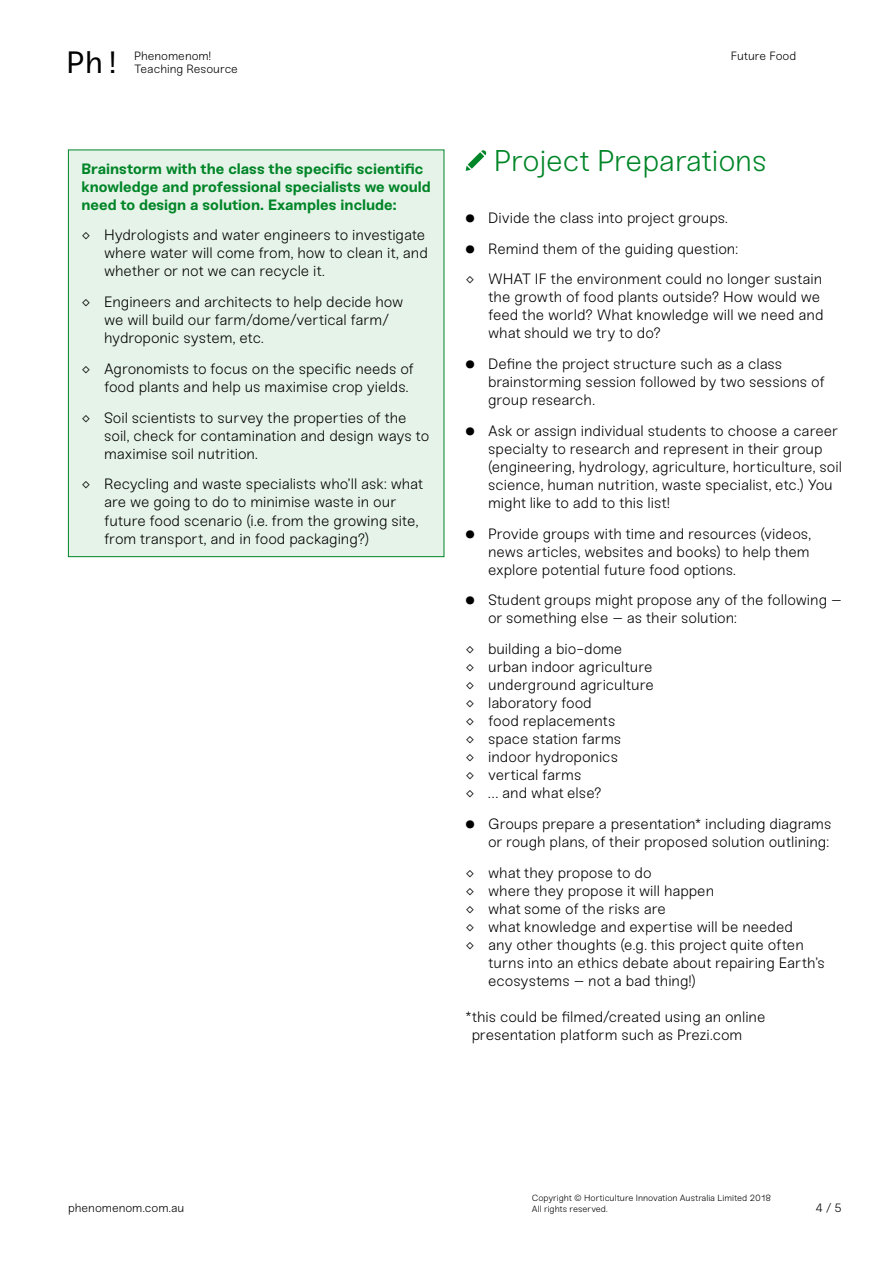
<style>
.page{position:relative;width:893px;height:1263px;background:#fff}
.page>*{position:absolute;margin:0;border:0;box-sizing:border-box;transform-origin:0 0}
.t1{font:30.75px "Sneak Mono";color:#000}
.t2{font:300 30px "Sneak";letter-spacing:-.005em;color:#008527}
.t3{font:300 15px/18px "Sneak";letter-spacing:-.005em;color:#000}
.t4{font:700 15px/18px "Sneak";color:#008527}
.t5{font:300 12px/13.5px "Sneak";color:#000}
.t6{font:300 9px/10.8px "Sneak";letter-spacing:-.005em;color:#000}
.s1{font-weight:700}
</style>
<div class="page">
<div style="left:68px;top:150px;width:376px;height:407px;background:#e6f3e9"></div>
<div style="left:68px;top:150px;width:376px;height:407px;border:1px solid #008527"></div>
<svg style="left:466px;top:150px;width:20px;height:21px"></svg>
<h1 class="t1" style="left:66px;top:44px;width:57px">Ph!</h1>
<p class="t5" style="left:134px;top:49px;width:105px">Phenomenom!<br>Teaching Resource</p>
<p class="t4" style="left:82px;top:160px;width:351px">Brainstorm with the class the specific scientific knowledge and professional specialists we would need to design a solution. Examples include:</p>
<p class="t3" style="left:104px;top:226px;width:325px;text-indent:-22px">◊ Hydrologists and water engineers to investigate where water will come from, how to clean it, and whether or not we can recycle it.</p>
<p class="t3" style="left:104px;top:293px;width:301px;text-indent:-22px">◊ Engineers and architects to help decide how we will build our farm/dome/vertical farm/ hydroponic system, etc.</p>
<p class="t3" style="left:104px;top:360px;width:311px;text-indent:-22px">◊ Agronomists to focus on the specific needs of food plants and help us maximise crop yields.</p>
<p class="t3" style="left:104px;top:409px;width:327px;text-indent:-22px">◊ Soil scientists to survey the properties of the soil, check for contamination and design ways to maximise soil nutrition.</p>
<p class="t3" style="left:104px;top:475px;width:321px;text-indent:-22px">◊ Recycling and waste specialists who’ll ask: what are we going to do to minimise waste in our future food scenario (i.e. from the growing site, from transport, and in food packaging?)</p>
<p class="t5" style="left:731px;top:49px;width:67px">Future Food</p>
<h2 class="t2" style="left:494px;top:143px;width:274px">Project Preparations</h2>
<p class="t3" style="left:466px;top:209px;width:264px"><span class="s1">●</span> Divide the class into project groups.</p>
<p class="t3" style="left:466px;top:233px;width:358px;line-height:30.8px"><span class="s1">●</span> Remind them of the guiding question:<br>◊ WHAT IF the environment could no longer sustain</p>
<p class="t3" style="left:488px;top:288px;width:337px">the growth of food plants outside? How would we feed the world? What knowledge will we need and what should we try to do?</p>
<p class="t3" style="left:488px;top:355px;width:338px;text-indent:-22px"><span class="s1">●</span> Define the project structure such as a class brainstorming session followed by two sessions of group research.</p>
<p class="t3" style="left:488px;top:422px;width:355px;text-indent:-22px"><span class="s1">●</span> Ask or assign individual students to choose a career specialty to research and represent in their group (engineering, hydrology, agriculture, horticulture, soil science, human nutrition, waste specialist, etc.) You might like to add to this list!</p>
<p class="t3" style="left:488px;top:525px;width:324px;text-align:justify;text-indent:-22px"><span class="s1">●</span> Provide groups with time and resources (videos, news articles, websites and books) to help them explore potential future food options.</p>
<p class="t3" style="left:488px;top:591px;width:355px;text-indent:-22px"><span class="s1">●</span> Student groups might propose any of the following – or something else – as their solution:</p>
<p class="t3" style="left:466px;top:640px;width:190px">◊ building a bio-dome<br>◊ urban indoor agriculture ◊ underground agriculture ◊ laboratory food<br>◊ food replacements<br>◊ space station farms<br>◊ indoor hydroponics<br>◊ vertical farms<br>◊ … and what else?</p>
<p class="t3" style="left:466px;top:815px;width:367px;text-align:right"><span class="s1">●</span> Groups prepare a presentation* including diagrams or rough plans, of their proposed solution outlining:</p>
<p class="t3" style="left:466px;top:864px;width:188px">◊ what they propose to do</p>
<p class="t3" style="left:466px;top:882px;width:250px">◊ where they propose it will happen</p>
<p class="t3" style="left:466px;top:900px;width:202px">◊ what some of the risks are</p>
<p class="t3" style="left:466px;top:918px;width:329px">◊ what knowledge and expertise will be needed</p>
<p class="t3" style="left:466px;top:936px;width:340px">◊ any other thoughts (e.g. this project quite often</p>
<p class="t3" style="left:488px;top:954px;width:338px">turns into an ethics debate about repairing Earth’s</p>
<p class="t3" style="left:488px;top:972px;width:209px">ecosystems – not a bad thing!)</p>
<p class="t3" style="left:472px;top:1008px;width:295px;text-indent:-6px">*this could be filmed/created using an online presentation platform such as Prezi.com</p>
<p class="t6" style="left:532px;top:1193px;width:241px">Copyright © Horticulture Innovation Australia Limited 2018<br>All rights reserved.</p>
<p class="t5" style="left:68px;top:1201px;width:118px">phenomenom.com.au</p>
<p class="t5" style="left:816px;top:1201px;width:28px">4 / 5</p>
</div>
